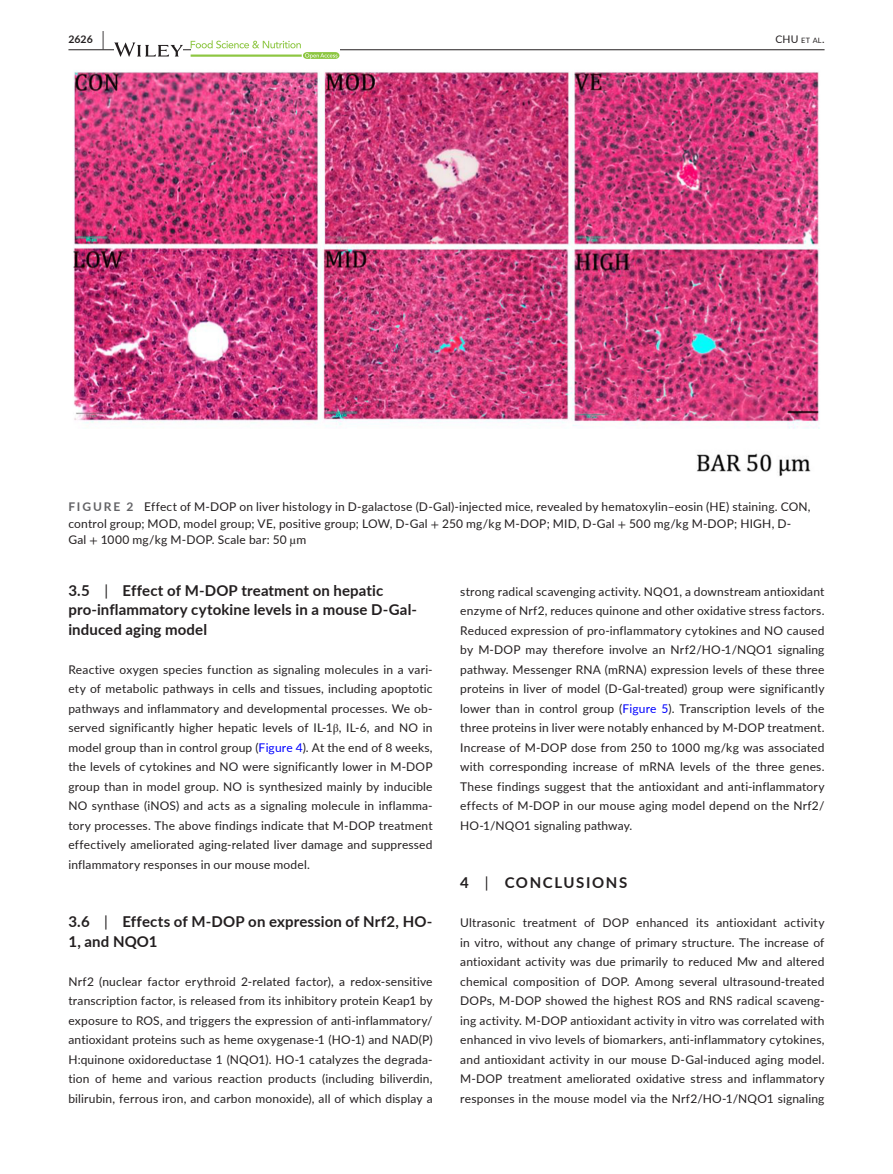
<style>
.page{position:relative;width:893px;height:1174px;background:#fff}
.page>*{position:absolute;margin:0;border:0;box-sizing:border-box;transform-origin:0 0}
.t1{font:700 15px/19.5px "Lato";letter-spacing:.01em;color:#231f20}
.t2{font:700 15px "Lato";letter-spacing:.11em;color:#231f20}
.t3{font:12px/19.5px "Lato";letter-spacing:.015em;color:#231f20;text-align:justify}
.t4{font:10.5px "Lato";color:#231f20}
.t5{font:700 10.5px "Lato";color:#231f20}
.s1{font-size:19.5px}
.s2{font-size:7.35px}
.s3{font-weight:700;color:#636366}
.s4{font-family:"STIX"}
.s5{font-weight:400}
.s6{color:#00f}
</style>
<div class="page">
<hr style="left:68px;top:49px;width:756px;height:1px;background:#231f20">
<svg style="left:114px;top:42px;width:69px;height:15px"></svg>
<svg style="left:191px;top:40px;width:148px;height:19px"></svg>
<img style="left:73px;top:70px;width:747px;height:407px">
<p class="t5" style="left:68px;top:31px;width:37px">2626 <span class="s1">|</span></p>
<p class="t4" style="left:775px;top:31px;width:51px">CHU <span class="s2">et al</span>.</p>
<p class="t3" style="left:68px;top:498px;width:744px;line-height:16.5px;text-align:left"><span class="s3">FIGURE 2</span> Effect of M-DOP on liver histology in D-galactose (D-Gal)-injected mice, revealed by hematoxylin–eosin (HE) staining. CON, control group; MOD, model group; VE, positive group; LOW, D-Gal <span class="s4">+</span> 250 mg/kg M-DOP; MID, D-Gal <span class="s4">+</span> 500 mg/kg M-DOP; HIGH, D-<br>Gal <span class="s4">+</span> 1000 mg/kg M-DOP. Scale bar: 50 <span class="s4">µ</span>m</p>
<p class="t1" style="left:68px;top:580px;width:350px">3.5 <span class="s5">|</span> Effect of M-DOP treatment on hepatic pro-inflammatory cytokine levels in a mouse D-Gal&shy;induced aging model</p>
<p class="t3" style="left:68px;top:659px;width:366px">Reactive oxygen species function as signaling molecules in a vari&shy;ety of metabolic pathways in cells and tissues, including apoptotic pathways and inflammatory and developmental processes. We ob&shy;served significantly higher hepatic levels of IL-1<span class="s4">β</span>, IL-6, and NO in model group than in control group (<span class="s6">Figure 4</span>). At the end of 8 weeks, the levels of cytokines and NO were significantly lower in M-DOP group than in model group. NO is synthesized mainly by inducible NO synthase (iNOS) and acts as a signaling molecule in inflamma&shy;tory processes. The above findings indicate that M-DOP treatment effectively ameliorated aging-related liver damage and suppressed inflammatory responses in our mouse model.</p>
<p class="t1" style="left:68px;top:911px;width:366px">3.6 <span class="s5">|</span> Effects of M-DOP on expression of Nrf2, HO-<br>1, and NQO1</p>
<p class="t3" style="left:68px;top:971px;width:366px">Nrf2 (nuclear factor erythroid 2-related factor), a redox-sensitive transcription factor, is released from its inhibitory protein Keap1 by exposure to ROS, and triggers the expression of anti-inflammatory/ antioxidant proteins such as heme oxygenase-1 (HO-1) and NAD(P)<br>H:quinone oxidoreductase 1 (NQO1). HO-1 catalyzes the degrada&shy;tion of heme and various reaction products (including biliverdin, bilirubin, ferrous iron, and carbon monoxide), all of which display a</p>
<p class="t3" style="left:460px;top:581px;width:366px">strong radical scavenging activity. NQO1, a downstream antioxidant enzyme of Nrf2, reduces quinone and other oxidative stress factors.<br>Reduced expression of pro-inflammatory cytokines and NO caused by M-DOP may therefore involve an Nrf2/HO-1/NQO1 signaling pathway. Messenger RNA (mRNA) expression levels of these three proteins in liver of model (D-Gal-treated) group were significantly lower than in control group (<span class="s6">Figure 5</span>). Transcription levels of the three proteins in liver were notably enhanced by M-DOP treatment.<br>Increase of M-DOP dose from 250 to 1000 mg/kg was associated with corresponding increase of mRNA levels of the three genes.<br>These findings suggest that the antioxidant and anti-inflammatory effects of M-DOP in our mouse aging model depend on the Nrf2/ HO-1/NQO1 signaling pathway.</p>
<p class="t2" style="left:460px;top:872px;width:168px">4 <span class="s5">|</span> CONCLUSIONS</p>
<p class="t3" style="left:460px;top:912px;width:366px">Ultrasonic treatment of DOP enhanced its antioxidant activity in vitro, without any change of primary structure. The increase of antioxidant activity was due primarily to reduced Mw and altered chemical composition of DOP. Among several ultrasound-treated DOPs, M-DOP showed the highest ROS and RNS radical scaveng&shy;ing activity. M-DOP antioxidant activity in vitro was correlated with enhanced in vivo levels of biomarkers, anti-inflammatory cytokines, and antioxidant activity in our mouse D-Gal-induced aging model.<br>M-DOP treatment ameliorated oxidative stress and inflammatory responses in the mouse model via the Nrf2/HO-1/NQO1 signaling</p>
</div>
